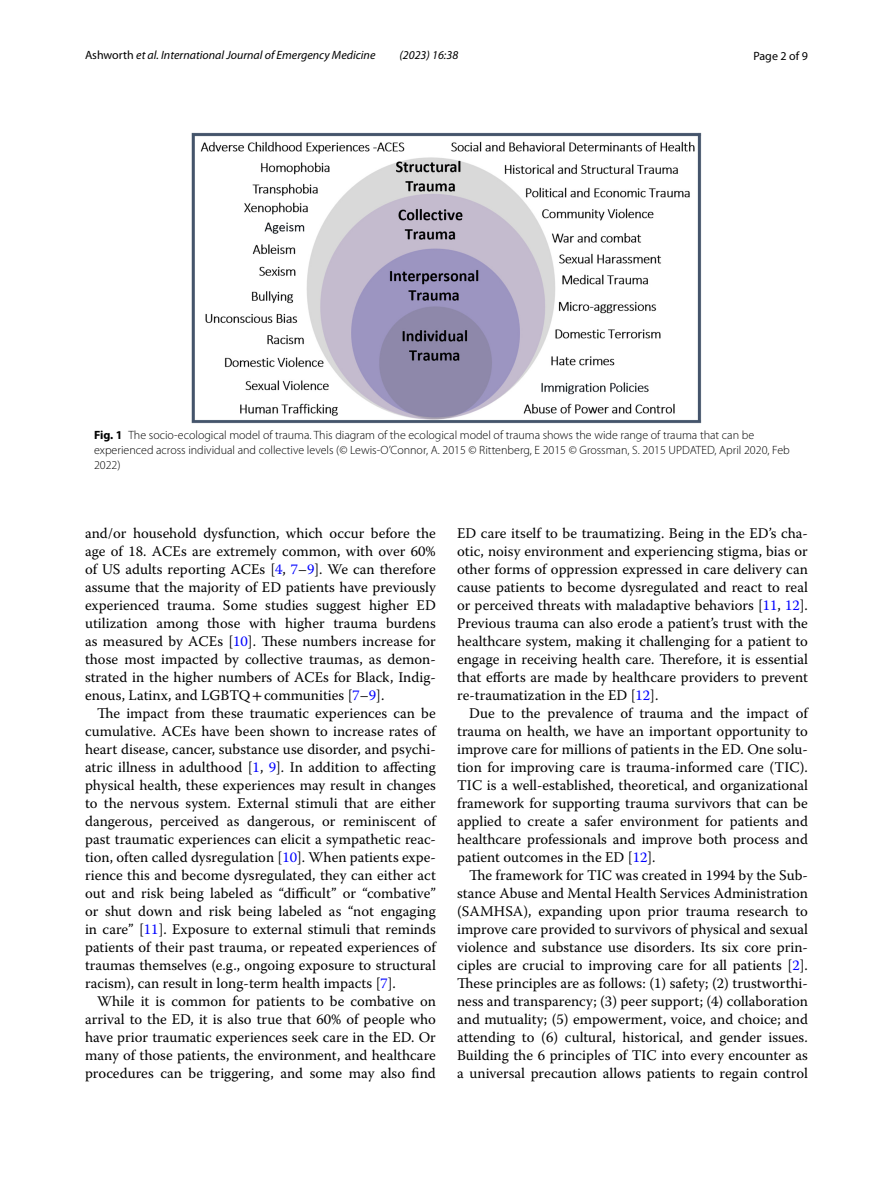
<style>
.page{position:relative;width:893px;height:1187px;background:#fff}
.page>*{position:absolute;margin:0;border:0;box-sizing:border-box;transform-origin:0 0}
.t1{font:14.7px/18px "Warnock Pro";color:#000;text-align:justify}
.t2{font:300 12px/15px "Myriad Pro";color:#000}
.t3{font:italic 12px "Myriad Pro";color:#000}
.t4{font:12px "Myriad Pro";color:#000}
.s1{font-style:normal}
.s2{font-weight:700}
.s3{color:#00f}
.s4{font-family:"STIX"}
</style>
<div class="page">
<img style="left:191px;top:133px;width:511px;height:290px">
<p class="t3" style="left:85px;top:48px;width:292px"><span class="s1">Ashworth</span> et al. International Journal of Emergency Medicine</p>
<p class="t3" style="left:399px;top:48px;width:60px">(2023) 16:38</p>
<p class="t4" style="left:753px;top:48px;width:56px">Page 2 of 9</p>
<p class="t2" style="left:94px;top:427px;width:697px"><span class="s2">Fig. 1</span> The socio-ecological model of trauma. This diagram of the ecological model of trauma shows the wide range of trauma that can be experienced across individual and collective levels (© Lewis-O’Connor, A. 2015 © Rittenberg, E 2015 © Grossman, S. 2015 UPDATED, April 2020, Feb<br>2022)</p>
<p class="t1" style="left:85px;top:523px;width:352px">and/or household dysfunction, which occur before the age of 18. ACEs are extremely common, with over 60% of US adults reporting ACEs [<span class="s3">4</span>, <span class="s3">7</span>–<span class="s3">9</span>]. We can therefore assume that the majority of ED patients have previously experienced trauma. Some studies suggest higher ED utilization among those with higher trauma burdens as measured by ACEs [<span class="s3">10</span>]. These numbers increase for those most impacted by collective traumas, as demon&shy;strated in the higher numbers of ACEs for Black, Indig&shy;enous, Latinx, and LGBTQ<span class="s4">+</span>communities [<span class="s3">7</span>–<span class="s3">9</span>].</p>
<p class="t1" style="left:85px;top:703px;width:352px;text-indent:12px">The impact from these traumatic experiences can be cumulative. ACEs have been shown to increase rates of heart disease, cancer, substance use disorder, and psychi&shy;atric illness in adulthood [<span class="s3">1</span>, <span class="s3">9</span>]. In addition to affecting physical health, these experiences may result in changes to the nervous system. External stimuli that are either dangerous, perceived as dangerous, or reminiscent of past traumatic experiences can elicit a sympathetic reac&shy;tion, often called dysregulation [<span class="s3">10</span>]. When patients expe&shy;rience this and become dysregulated, they can either act out and risk being labeled as “difficult” or “combative” or shut down and risk being labeled as “not engaging in care” [<span class="s3">11</span>]. Exposure to external stimuli that reminds patients of their past trauma, or repeated experiences of traumas themselves (e.g., ongoing exposure to structural racism), can result in long-term health impacts [<span class="s3">7</span>].</p>
<p class="t1" style="left:85px;top:991px;width:352px;text-indent:12px">While it is common for patients to be combative on arrival to the ED, it is also true that 60% of people who have prior traumatic experiences seek care in the ED. Or many of those patients, the environment, and healthcare procedures can be triggering, and some may also find</p>
<p class="t1" style="left:457px;top:523px;width:352px">ED care itself to be traumatizing. Being in the ED’s cha&shy;otic, noisy environment and experiencing stigma, bias or other forms of oppression expressed in care delivery can cause patients to become dysregulated and react to real or perceived threats with maladaptive behaviors [<span class="s3">11</span>, <span class="s3">12</span>].<br>Previous trauma can also erode a patient’s trust with the healthcare system, making it challenging for a patient to engage in receiving health care. Therefore, it is essential that efforts are made by healthcare providers to prevent re-traumatization in the ED [<span class="s3">12</span>].</p>
<p class="t1" style="left:457px;top:703px;width:352px;text-indent:12px">Due to the prevalence of trauma and the impact of trauma on health, we have an important opportunity to improve care for millions of patients in the ED. One solu&shy;tion for improving care is trauma-informed care (TIC).<br>TIC is a well-established, theoretical, and organizational framework for supporting trauma survivors that can be applied to create a safer environment for patients and healthcare professionals and improve both process and patient outcomes in the ED [<span class="s3">12</span>].</p>
<p class="t1" style="left:457px;top:865px;width:352px;text-indent:12px">The framework for TIC was created in 1994 by the Sub&shy;stance Abuse and Mental Health Services Administration (SAMHSA), expanding upon prior trauma research to improve care provided to survivors of physical and sexual violence and substance use disorders. Its six core prin&shy;ciples are crucial to improving care for all patients [<span class="s3">2</span>].<br>These principles are as follows: (1) safety; (2) trustworthi&shy;ness and transparency; (3) peer support; (4) collaboration and mutuality; (5) empowerment, voice, and choice; and attending to (6) cultural, historical, and gender issues.<br>Building the 6 principles of TIC into every encounter as a universal precaution allows patients to regain control</p>
</div>
